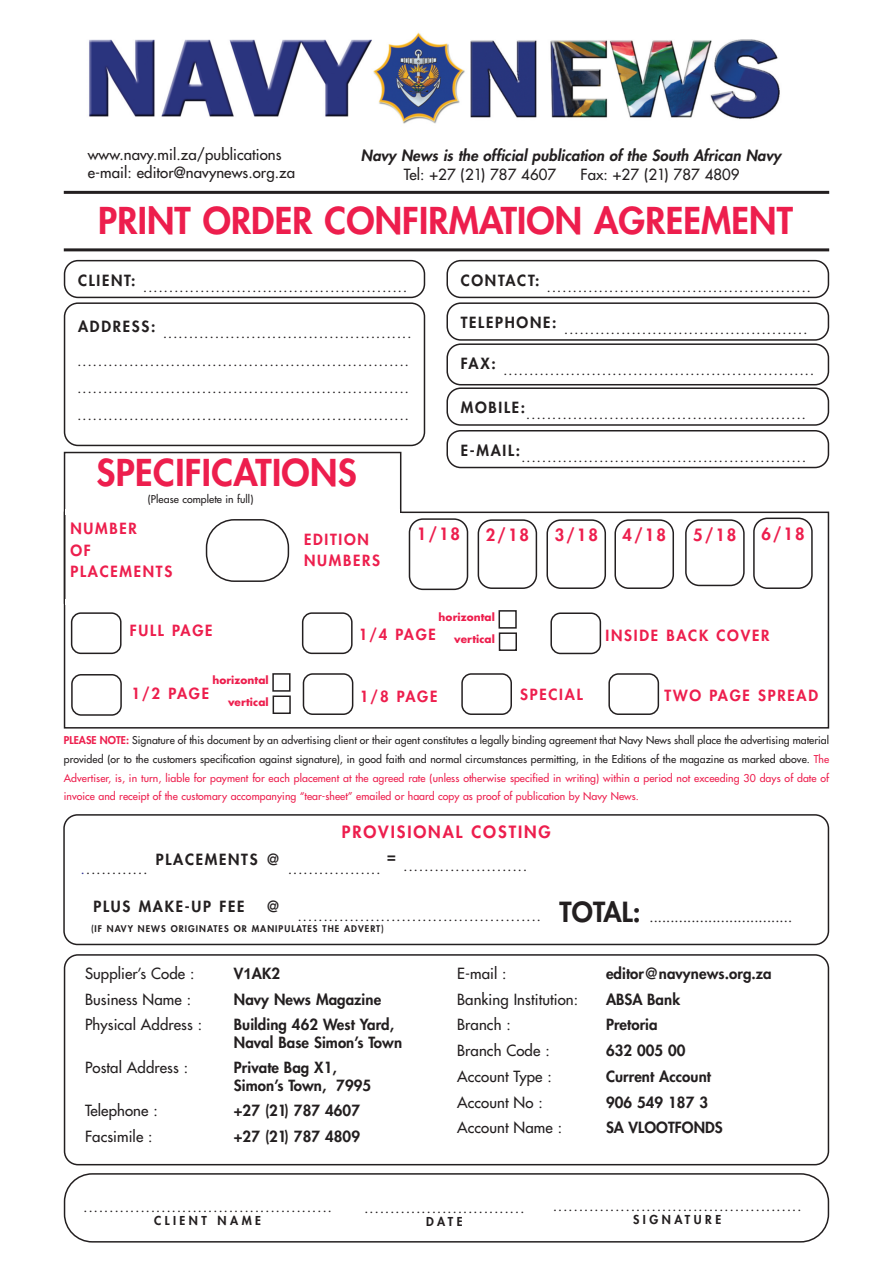
<style>
.page{position:relative;width:893px;height:1263px;background:#fff}
.page>*{position:absolute;margin:0;border:0;box-sizing:border-box;transform-origin:0 0}
.t1{font:800 36px "Futura Std";letter-spacing:.005em;color:#ed1e4d}
.t2{font:800 16.5px "Futura Std";letter-spacing:.115em;color:#ed1e4d}
.t3{font:500 15px/18px "Futura Std";letter-spacing:.005em;color:#231f20}
.t4{font:800 15px/17.2px "Futura Std";letter-spacing:.005em;color:#231f20}
.t5{font:800 15px/21.8px "Futura Std";letter-spacing:.115em;color:#ed1e4d}
.t6{font:italic 800 15px "Futura Std";letter-spacing:.005em;color:#231f20}
.t7{font:800 15px "Futura Std";letter-spacing:.115em;color:#231f20}
.t8{font:500 14.25px "Futura Std";color:#231f20}
.t9{font:800 12px "Futura Std";letter-spacing:.29em;color:#231f20}
.t10{font:500 10.5px/18.8px "Futura Std";letter-spacing:.005em;color:#231f20;text-align:justify}
.t11{font:700 10.5px/21.8px "Futura Std";letter-spacing:.005em;color:#ed1e4d;text-align:right}
.t12{font:800 9px/10.8px "Futura Std";letter-spacing:.115em;color:#231f20}
.s1{font-weight:800;color:#ed1e4d}
.s2{color:#ed1e4d}
.s3{color:#2e3092}
.s4{font-weight:800;font-size:27px}
.s5{font-family:"Arial";font-weight:700}
</style>
<div class="page">
<div style="left:64px;top:452px;width:337px;height:152px;border:2px solid #231f20"></div>
<div style="left:64px;top:512px;width:765px;height:216px;border:2px solid #231f20"></div>
<svg style="left:64px;top:1173px;width:765px;height:69px"></svg>
<svg style="left:63px;top:814px;width:766px;height:131px"></svg>
<svg style="left:64px;top:954px;width:765px;height:211px"></svg>
<hr style="left:64px;top:191px;width:765px;height:3px;background:#231f20">
<hr style="left:64px;top:248px;width:765px;height:3px;background:#231f20">
<svg style="left:64px;top:260px;width:361px;height:38px"></svg>
<svg style="left:64px;top:302px;width:361px;height:144px"></svg>
<svg style="left:446px;top:260px;width:383px;height:208px"></svg>
<svg style="left:409px;top:518px;width:59px;height:72px"></svg>
<svg style="left:478px;top:519px;width:59px;height:70px"></svg>
<svg style="left:546px;top:519px;width:60px;height:70px"></svg>
<svg style="left:614px;top:519px;width:60px;height:70px"></svg>
<svg style="left:685px;top:519px;width:60px;height:67px"></svg>
<svg style="left:753px;top:518px;width:60px;height:71px"></svg>
<div style="left:273px;top:695px;width:18px;height:19px;border:2px solid #231f20"></div>
<div style="left:272px;top:673px;width:19px;height:19px;border:2px solid #231f20"></div>
<div style="left:499px;top:632px;width:18px;height:19px;border:2px solid #231f20"></div>
<div style="left:498px;top:610px;width:19px;height:19px;border:2px solid #231f20"></div>
<svg style="left:206px;top:519px;width:83px;height:63px"></svg>
<svg style="left:550px;top:612px;width:51px;height:42px"></svg>
<svg style="left:71px;top:612px;width:51px;height:42px"></svg>
<svg style="left:608px;top:673px;width:51px;height:42px"></svg>
<svg style="left:461px;top:673px;width:51px;height:42px"></svg>
<svg style="left:303px;top:673px;width:50px;height:42px"></svg>
<svg style="left:302px;top:612px;width:51px;height:42px"></svg>
<svg style="left:71px;top:674px;width:51px;height:42px"></svg>
<img style="left:89px;top:32px;width:691px;height:92px">
<div style="left:65px;top:509px;width:335px;height:5px;background:#fff"></div>
<div style="left:66px;top:600px;width:336px;height:5px;background:#fff"></div>
<hr style="left:400px;top:513px;width:2px;height:87px;background:#fff">
<h3 class="t3" style="left:88px;top:147px;width:209px">www.navy.mil.za/publications e-mail: editor@navynews.org.za</h3>
<h3 class="t6" style="left:361px;top:148px;width:422px">Navy News is the official publication of the South African Navy</h3>
<h1 class="t1" style="left:98px;top:203px;width:696px">PRINT ORDER CONFIRMATION AGREEMENT</h1>
<h3 class="t3" style="left:404px;top:166px;width:154px">Tel: +27 (21) 787 4607</h3>
<h3 class="t3" style="left:581px;top:166px;width:161px">Fax: +27 (21) 787 4809</h3>
<p class="t12" style="left:78px;top:284px;width:330px"><sup>CLIENT:</sup> ...................................................</p>
<p class="t12" style="left:78px;top:330px;width:334px"><sup>ADDRESS:</sup> ................................................</p>
<p class="t12" style="left:78px;top:357px;width:332px">................................................................</p>
<p class="t12" style="left:78px;top:385px;width:332px">................................................................</p>
<p class="t12" style="left:78px;top:412px;width:332px">................................................................</p>
<h1 class="t1" style="left:97px;top:456px;width:262px">SPECIFICATIONS</h1>
<p class="t10" style="left:148px;top:491px;width:107px">(Please complete in full)</p>
<p class="t12" style="left:461px;top:284px;width:351px"><sup>CONTACT:</sup> ...................................................</p>
<p class="t12" style="left:461px;top:326px;width:347px"><sup>TELEPHONE:</sup> ...............................................</p>
<p class="t12" style="left:461px;top:367px;width:354px"><sup>FAX:</sup> ............................................................</p>
<p class="t12" style="left:461px;top:411px;width:346px"><sup>MOBILE:</sup>......................................................</p>
<p class="t12" style="left:461px;top:454px;width:346px"><sup>E-MAIL:</sup>.......................................................</p>
<h3 class="t5" style="left:70px;top:519px;width:103px">NUMBER<br>OF<br>PLACEMENTS</h3>
<h3 class="t5" style="left:304px;top:531px;width:78px;line-height:20.2px">EDITION<br>NUMBERS</h3>
<h2 class="t2" style="left:417px;top:526px;width:45px">1/18</h2>
<h2 class="t2" style="left:486px;top:527px;width:45px">2/18</h2>
<h2 class="t2" style="left:555px;top:527px;width:45px">3/18</h2>
<h2 class="t2" style="left:623px;top:527px;width:45px">4/18</h2>
<h2 class="t2" style="left:693px;top:527px;width:45px">5/18</h2>
<h2 class="t2" style="left:761px;top:526px;width:45px">6/18</h2>
<p class="t11" style="left:439px;top:607px;width:58px">horizontal vertical</p>
<h3 class="t5" style="left:130px;top:621px;width:84px">FULL PAGE</h3>
<h3 class="t5" style="left:359px;top:625px;width:78px">1/4 PAGE</h3>
<p class="t11" style="left:212px;top:670px;width:58px">horizontal vertical</p>
<h3 class="t5" style="left:131px;top:683px;width:79px">1/2 PAGE</h3>
<h3 class="t5" style="left:360px;top:686px;width:79px">1/8 PAGE</h3>
<h3 class="t5" style="left:520px;top:685px;width:64px">SPECIAL</h3>
<h3 class="t5" style="left:606px;top:626px;width:165px">INSIDE BACK COVER</h3>
<h3 class="t5" style="left:665px;top:685px;width:155px">TWO PAGE SPREAD</h3>
<p class="t10" style="left:64px;top:731px;width:767px"><span class="s1">PLEASE NOTE:</span> Signature of this document by an advertising client or their agent constitutes a legally binding agreement that Navy News shall place the advertising material provided (or to the customers specification against signature), in good faith and normal circumstances permitting, in the Editions of the magazine as marked above. <span class="s2">The Advertiser, is, in turn, liable for payment for each placement at the agreed rate (unless otherwise specified in writing) within a period not exceeding 30 days of date of invoice and receipt of the customary accompanying “tear-sheet” emailed or haard copy as proof of publication by Navy News.</span></p>
<p class="t12" style="left:82px;top:866px;width:66px"><span class="s3">.</span>............</p>
<h3 class="t7" style="left:156px;top:852px;width:126px">PLACEMENTS @</h3>
<h2 class="t2" style="left:342px;top:824px;width:211px">PROVISIONAL COSTING</h2>
<p class="t12" style="left:289px;top:866px;width:92px">..................</p>
<h3 class="t4" style="left:387px;top:849px;width:10px">=</h3>
<p class="t12" style="left:404px;top:863px;width:124px">........................</p>
<h3 class="t7" style="left:94px;top:900px;width:152px">PLUS MAKE-UP FEE</h3>
<h3 class="t4" style="left:266px;top:899px;width:16px">@</h3>
<p class="t12" style="left:91px;top:913px;width:451px;text-indent:207px">............................................... (IF NAVY NEWS ORIGINATES OR MANIPULATES THE ADVERT)</p>
<h3 class="t8" style="left:560px;top:909px;width:234px"><span class="s4">TOTAL:</span> ..................................</h3>
<h3 class="t3" style="left:85px;top:965px;width:111px">Supplier’s Code :</h3>
<h3 class="t4" style="left:234px;top:966px;width:48px">V<span class="s5">1</span>AK2</h3>
<h3 class="t3" style="left:85px;top:991px;width:107px">Business Name :</h3>
<h3 class="t4" style="left:234px;top:992px;width:149px">Navy News Magazine</h3>
<h3 class="t3" style="left:85px;top:1017px;width:119px">Physical Address :</h3>
<h3 class="t4" style="left:234px;top:1017px;width:170px">Building 462 West Yard,<br>Naval Base Simon’s Town</h3>
<h3 class="t3" style="left:85px;top:1060px;width:105px">Postal Address :</h3>
<h3 class="t4" style="left:234px;top:1060px;width:139px">Private Bag X1,<br>Simon’s Town, 7995</h3>
<h3 class="t3" style="left:85px;top:1103px;width:74px">Telephone :</h3>
<h3 class="t4" style="left:234px;top:1103px;width:128px">+27 (21) 787 4607</h3>
<h3 class="t3" style="left:85px;top:1129px;width:69px">Facsimile :</h3>
<h3 class="t4" style="left:234px;top:1129px;width:128px">+27 (21) 787 4809</h3>
<h3 class="t3" style="left:457px;top:965px;width:51px">E-mail :</h3>
<h3 class="t4" style="left:606px;top:966px;width:167px">editor@navynews.org.za</h3>
<h3 class="t3" style="left:457px;top:991px;width:122px">Banking Institution:</h3>
<h3 class="t4" style="left:606px;top:992px;width:76px">ABSA Bank</h3>
<h3 class="t3" style="left:457px;top:1017px;width:55px">Branch :</h3>
<h3 class="t4" style="left:606px;top:1017px;width:53px">Pretoria</h3>
<h3 class="t3" style="left:457px;top:1043px;width:94px">Branch Code :</h3>
<h3 class="t4" style="left:606px;top:1043px;width:81px">632 005 00</h3>
<h3 class="t3" style="left:457px;top:1068px;width:96px">Account Type :</h3>
<h3 class="t4" style="left:606px;top:1069px;width:106px">Current Account</h3>
<h3 class="t3" style="left:457px;top:1094px;width:87px">Account No :</h3>
<h3 class="t4" style="left:606px;top:1095px;width:104px">906 549 187 3</h3>
<h3 class="t3" style="left:457px;top:1120px;width:106px">Account Name :</h3>
<h3 class="t4" style="left:606px;top:1120px;width:118px">SA VLOOTFONDS</h3>
<p class="t12" style="left:84px;top:1204px;width:248px">................................................</p>
<h3 class="t9" style="left:154px;top:1215px;width:109px">CLIENT NAME</h3>
<p class="t12" style="left:365px;top:1204px;width:160px">...............................</p>
<h3 class="t9" style="left:426px;top:1215px;width:38px">DATE</h3>
<p class="t12" style="left:554px;top:1203px;width:248px">................................................</p>
<h3 class="t9" style="left:633px;top:1214px;width:90px">SIGNATURE</h3>
</div>
